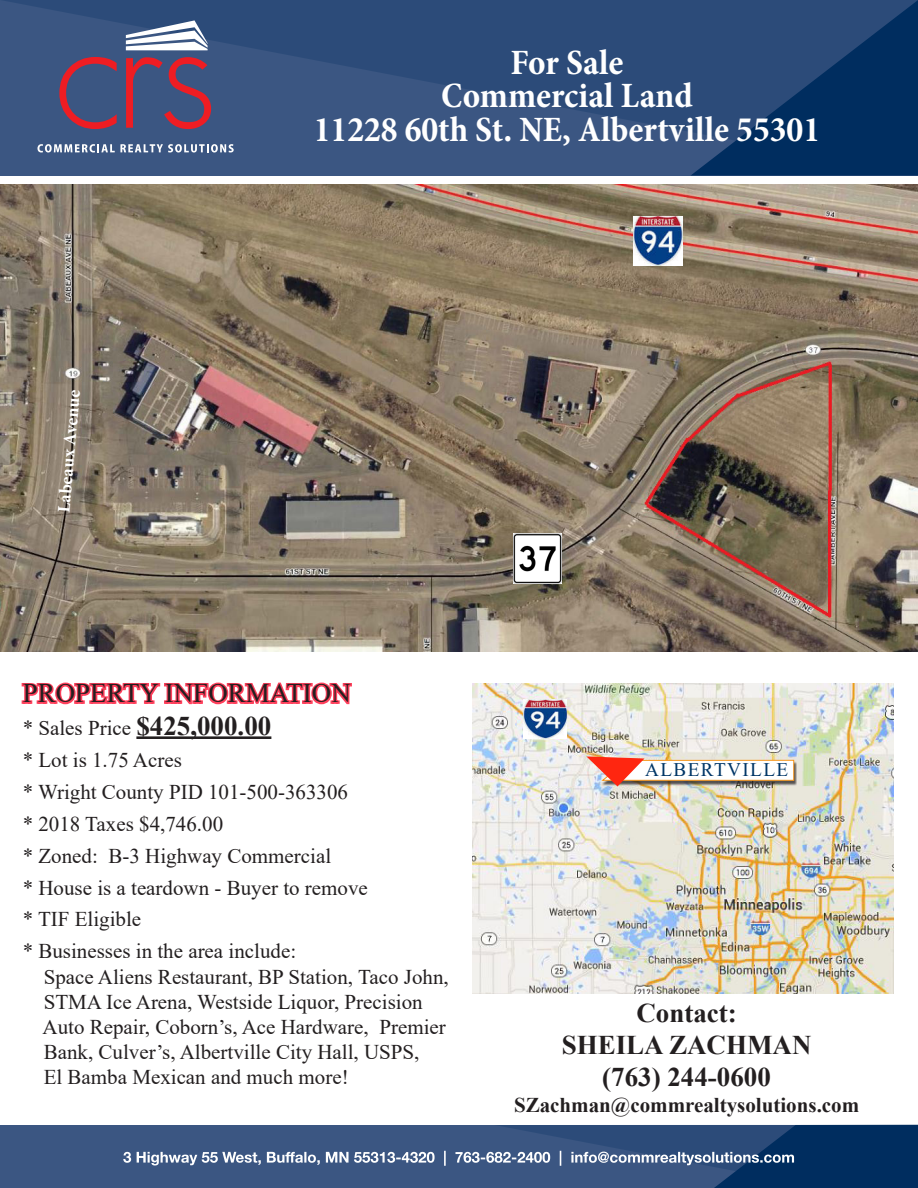
<style>
.page{position:relative;width:918px;height:1188px;background:#fff}
.page>*{position:absolute;margin:0;border:0;box-sizing:border-box;transform-origin:0 0}
.t1{font:700 condensed 36px/33.8px "Minion Pro";color:#fff;text-align:center}
.t2{font:700 27px/32.4px "Times New Roman";color:#231f20;text-align:center}
.t3{font:27px "Times New Roman";color:#231f20}
.t4{font:21px/32px "Times New Roman";color:#231f20}
.t5{font:700 21px "Times New Roman";color:#231f20}
.t6{font:19.2px "Times New Roman";letter-spacing:.075em;color:#003667}
.t7{font:700 18px "Minion Pro";color:#fff}
.s1{font-weight:700;font-size:27px}
</style>
<div class="page">
<div style="left:0;top:1125px;width:918px;height:63px;background:#3b5682"></div>
<svg style="left:0;top:0;width:918px;height:175px;background:#2c4b79"></svg>
<svg style="left:126px;top:20px;width:82px;height:30px"></svg>
<svg style="left:37px;top:144px;width:197px;height:9px"></svg>
<svg style="left:59px;top:57px;width:58px;height:72px;background:#65486b"></svg>
<svg style="left:126px;top:57px;width:85px;height:72px;background:#6d4567"></svg>
<svg style="left:123px;top:1125px;width:795px;height:63px"></svg>
<hr style="left:136px;top:736px;width:135px;height:3px;background:#231f20">
<svg style="left:21px;top:682px;width:331px;height:23px"></svg>
<img style="left:0;top:184px;width:918px;height:467px">
<img style="left:472px;top:684px;width:421px;height:310px">
<img style="left:524px;top:700px;width:43px;height:39px">
<img style="left:586px;top:756px;width:208px;height:30px">
<img style="left:634px;top:216px;width:49px;height:50px">
<img style="left:513px;top:534px;width:48px;height:49px">
<p class="t7" style="left:53px;top:511px;width:124px;rotate:-85deg">Labeaux Avenue</p>
<h1 class="t1" style="left:314px;top:47px;width:508px">For Sale<br>Commercial Land<br>11228 60th St. NE, Albertville 55301</h1>
<p class="t3" style="left:23px;top:683px;width:330px">PROPERTY INFORMATION</p>
<p class="t4" style="left:23px;top:714px;width:347px">* Sales Price <span class="s1">$425,000.00<br></span>* Lot is 1.75 Acres<br>* Wright County PID 101-500-363306<br>* 2018 Taxes $4,746.00<br>* Zoned: B-3 Highway Commercial<br>* House is a teardown - Buyer to remove * TIF Eligible<br>* Businesses in the area include:</p>
<p class="t4" style="left:43px;top:966px;width:408px;line-height:25.2px">Space Aliens Restaurant, BP Station, Taco John, STMA Ice Arena, Westside Liquor, Precision Auto Repair, Coborn’s, Ace Hardware, Premier Bank, Culver’s, Albertville City Hall, USPS,<br>El Bamba Mexican and much more!</p>
<p class="t6" style="left:645px;top:762px;width:145px">ALBERTVILLE</p>
<p class="t2" style="left:562px;top:999px;width:251px">Contact:<br>SHEILA ZACHMAN (763) 244-0600</p>
<p class="t5" style="left:514px;top:1097px;width:347px">SZachman@commrealtysolutions.com</p>
</div>
